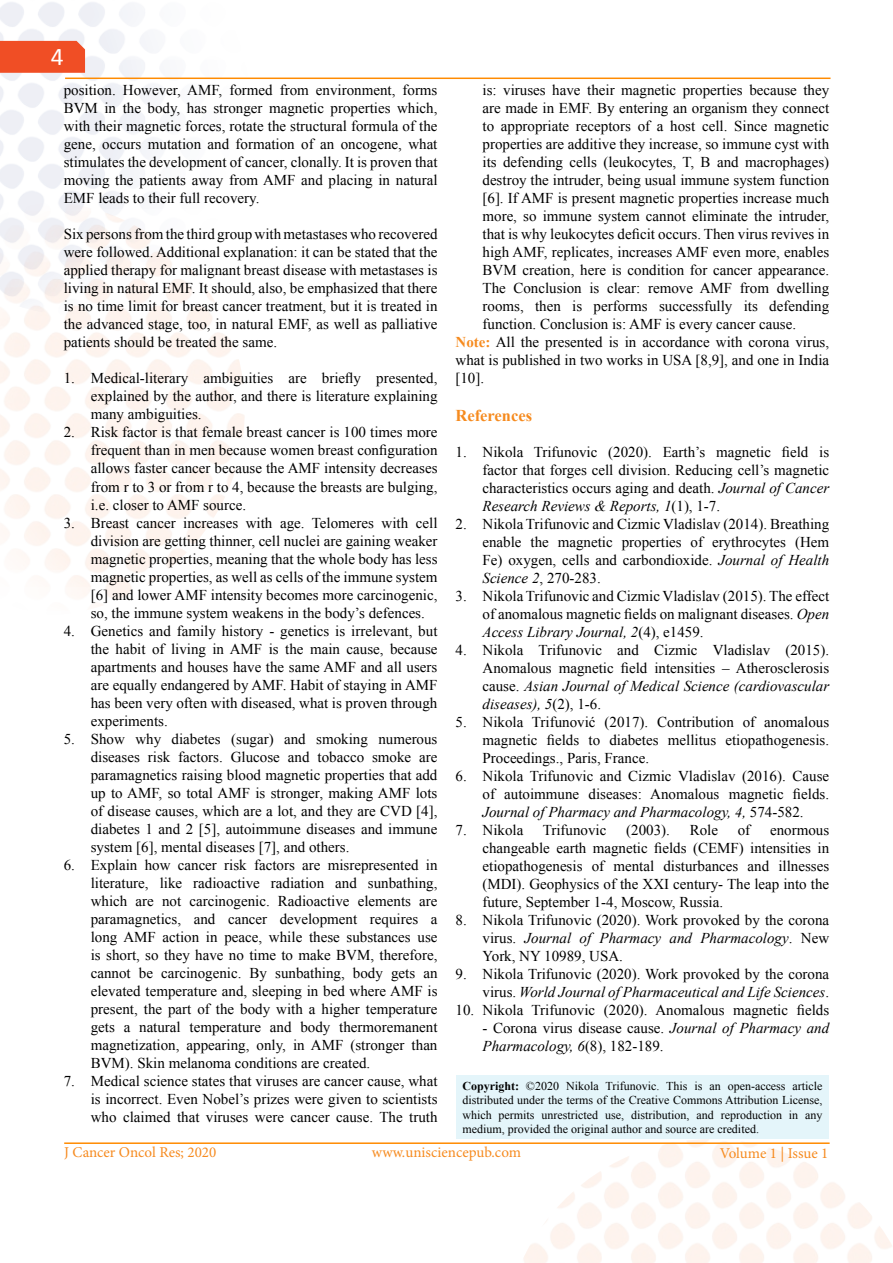
<style>
.page{position:relative;width:893px;height:1263px;background:#fff}
.page>*{position:absolute;margin:0;border:0;box-sizing:border-box;transform-origin:0 0}
.t1{font:25.5px "Calibri";color:#fff}
.t2{font:700 16.5px "Times New Roman";color:#f68b1f}
.t3{font:15px/18px "Times New Roman";color:#000;text-align:justify}
.t4{font:15px "Minion Pro";color:#f68b20}
.t5{font:12px/14.4px "Times New Roman";color:#000;text-align:justify}
.s1{font-weight:700;color:#f68b1f}
.s2{font-style:italic}
.s3{font-weight:700}
</style>
<div class="page">
<div style="left:0;top:41px;width:85px;height:32px;background:#f04e25"></div>
<hr style="left:64px;top:1142px;width:766px;height:2px;background:#ff8b01">
<hr style="left:65px;top:78px;width:765px;height:1px;background:#ff8b01">
<div style="left:456px;top:1076px;width:373px;height:63px;background:#e4f5fa"></div>
<h1 class="t1" style="left:51px;top:40px;width:14px">4</h1>
<p class="t3" style="left:64px;top:81px;width:375px">position. However, AMF, formed from environment, forms BVM in the body, has stronger magnetic properties which, with their magnetic forces, rotate the structural formula of the gene, occurs mutation and formation of an oncogene, what stimulates the development of cancer, clonally. It is proven that moving the patients away from AMF and placing in natural EMF leads to their full recovery.</p>
<p class="t3" style="left:64px;top:225px;width:375px">Six persons from the third group with metastases who recovered were followed. Additional explanation: it can be stated that the applied therapy for malignant breast disease with metastases is living in natural EMF. It should, also, be emphasized that there is no time limit for breast cancer treatment, but it is treated in the advanced stage, too, in natural EMF, as well as palliative patients should be treated the same.</p>
<p class="t3" style="left:91px;top:369px;width:348px;text-indent:-27px">1. Medical-literary ambiguities are briefly presented, explained by the author, and there is literature explaining many ambiguities.</p>
<p class="t3" style="left:91px;top:423px;width:348px;text-indent:-27px">2. Risk factor is that female breast cancer is 100 times more frequent than in men because women breast configuration allows faster cancer because the AMF intensity decreases from r to 3 or from r to 4, because the breasts are bulging, i.e. closer to AMF source.</p>
<p class="t3" style="left:91px;top:513px;width:348px;text-indent:-27px">3. Breast cancer increases with age. Telomeres with cell division are getting thinner, cell nuclei are gaining weaker magnetic properties, meaning that the whole body has less magnetic properties, as well as cells of the immune system [6] and lower AMF intensity becomes more carcinogenic, so, the immune system weakens in the body’s defences.</p>
<p class="t3" style="left:91px;top:621px;width:348px;text-indent:-27px">4. Genetics and family history - genetics is irrelevant, but the habit of living in AMF is the main cause, because apartments and houses have the same AMF and all users are equally endangered by AMF. Habit of staying in AMF has been very often with diseased, what is proven through experiments.</p>
<p class="t3" style="left:91px;top:729px;width:348px;text-indent:-27px">5. Show why diabetes (sugar) and smoking numerous diseases risk factors. Glucose and tobacco smoke are paramagnetics raising blood magnetic properties that add up to AMF, so total AMF is stronger, making AMF lots of disease causes, which are a lot, and they are CVD [4], diabetes 1 and 2 [5], autoimmune diseases and immune system [6], mental diseases [7], and others.</p>
<p class="t3" style="left:91px;top:855px;width:348px;text-indent:-27px">6. Explain how cancer risk factors are misrepresented in literature, like radioactive radiation and sunbathing, which are not carcinogenic. Radioactive elements are paramagnetics, and cancer development requires a long AMF action in peace, while these substances use is short, so they have no time to make BVM, therefore, cannot be carcinogenic. By sunbathing, body gets an elevated temperature and, sleeping in bed where AMF is present, the part of the body with a higher temperature gets a natural temperature and body thermoremanent magnetization, appearing, only, in AMF (stronger than BVM). Skin melanoma conditions are created.</p>
<p class="t3" style="left:91px;top:1071px;width:348px;text-indent:-27px">7. Medical science states that viruses are cancer cause, what is incorrect. Even Nobel’s prizes were given to scientists who claimed that viruses were cancer cause. The truth</p>
<p class="t3" style="left:482px;top:81px;width:348px">is: viruses have their magnetic properties because they</p>
<p class="t3" style="left:482px;top:99px;width:348px">are made in EMF. By entering an organism they connect</p>
<p class="t3" style="left:482px;top:117px;width:348px">to appropriate receptors of a host cell. Since magnetic</p>
<p class="t3" style="left:482px;top:135px;width:348px">properties are additive they increase, so immune cyst with</p>
<p class="t3" style="left:482px;top:153px;width:348px">its defending cells (leukocytes, T, B and macrophages)</p>
<p class="t3" style="left:482px;top:171px;width:348px">destroy the intruder, being usual immune system function</p>
<p class="t3" style="left:482px;top:189px;width:348px">[6]. If AMF is present magnetic properties increase much</p>
<p class="t3" style="left:482px;top:207px;width:348px">more, so immune system cannot eliminate the intruder,</p>
<p class="t3" style="left:482px;top:225px;width:348px">that is why leukocytes deficit occurs. Then virus revives in</p>
<p class="t3" style="left:482px;top:243px;width:348px">high AMF, replicates, increases AMF even more, enables</p>
<p class="t3" style="left:482px;top:261px;width:348px">BVM creation, here is condition for cancer appearance.</p>
<p class="t3" style="left:482px;top:279px;width:348px">The Conclusion is clear: remove AMF from dwelling</p>
<p class="t3" style="left:482px;top:297px;width:348px">rooms, then is performs successfully its defending</p>
<p class="t3" style="left:482px;top:315px;width:315px">function. Conclusion is: AMF is every cancer cause.</p>
<p class="t3" style="left:455px;top:333px;width:375px"><span class="s1">Note:</span> All the presented is in accordance with corona virus,</p>
<p class="t3" style="left:455px;top:351px;width:375px">what is published in two works in USA [8,9], and one in India</p>
<p class="t3" style="left:455px;top:369px;width:30px">[10].</p>
<p class="t2" style="left:455px;top:404px;width:78px">References</p>
<p class="t3" style="left:482px;top:443px;width:348px;text-indent:-27px">1. Nikola Trifunovic (2020). Earth’s magnetic field is factor that forges cell division. Reducing cell’s magnetic characteristics occurs aging and death. <span class="s2">Journal of Cancer Research Reviews &amp; Reports, 1</span>(1), 1-7.</p>
<p class="t3" style="left:482px;top:515px;width:348px;text-indent:-27px">2. Nikola Trifunovic and Cizmic Vladislav (2014). Breathing enable the magnetic properties of erythrocytes (Hem Fe) oxygen, cells and carbondioxide. <span class="s2">Journal of Health Science 2</span>, 270-283.</p>
<p class="t3" style="left:482px;top:587px;width:348px;text-indent:-27px">3. Nikola Trifunovic and Cizmic Vladislav (2015). The effect of anomalous magnetic fields on malignant diseases. <span class="s2">Open Access Library Journal, 2</span>(4), e1459.</p>
<p class="t3" style="left:482px;top:641px;width:348px;text-indent:-27px">4. Nikola Trifunovic and Cizmic Vladislav (2015).<br>Anomalous magnetic field intensities – Atherosclerosis cause. <span class="s2">Asian Journal of Medical Science (cardiovascular diseases), 5</span>(2), 1-6.</p>
<p class="t3" style="left:482px;top:713px;width:348px;text-indent:-27px">5. Nikola Trifunović (2017). Contribution of anomalous magnetic fields to diabetes mellitus etiopathogenesis.<br>Proceedings., Paris, France.</p>
<p class="t3" style="left:482px;top:767px;width:348px;text-indent:-27px">6. Nikola Trifunovic and Cizmic Vladislav (2016). Cause of autoimmune diseases: Anomalous magnetic fields.<br><span class="s2">Journal of Pharmacy and Pharmacology, 4,</span> 574-582.</p>
<p class="t3" style="left:455px;top:821px;width:69px">7. Nikola</p>
<p class="t3" style="left:543px;top:821px;width:65px">Trifunovic</p>
<p class="t3" style="left:626px;top:821px;width:45px">(2003).</p>
<p class="t3" style="left:690px;top:821px;width:30px">Role</p>
<p class="t3" style="left:738px;top:821px;width:14px">of</p>
<p class="t3" style="left:482px;top:821px;width:348px;text-indent:288px">enormous changeable earth magnetic fields (CEMF) intensities in etiopathogenesis of mental disturbances and illnesses (MDI). Geophysics of the XXI century- The leap into the future, September 1-4, Moscow, Russia.</p>
<p class="t3" style="left:482px;top:911px;width:348px;text-indent:-27px">8. Nikola Trifunovic (2020). Work provoked by the corona virus. <span class="s2">Journal of Pharmacy and Pharmacology</span>. New York, NY 10989, USA.</p>
<p class="t3" style="left:455px;top:965px;width:375px;text-align:right">9. Nikola Trifunovic (2020). Work provoked by the corona virus. <span class="s2">World Journal of Pharmaceutical and Life Sciences</span>.</p>
<p class="t3" style="left:455px;top:1001px;width:375px">10. Nikola Trifunovic (2020). Anomalous magnetic fields</p>
<p class="t3" style="left:482px;top:1019px;width:348px">- Corona virus disease cause. <span class="s2">Journal of Pharmacy and<br>Pharmacology, 6</span>(8), 182-189.</p>
<p class="t5" style="left:462px;top:1078px;width:362px"><span class="s3">Copyright:</span> ©2020 Nikola Trifunovic. This is an open-access article distributed under the terms of the Creative Commons Attribution License, which permits unrestricted use, distribution, and reproduction in any medium, provided the original author and source are credited.</p>
<p class="t4" style="left:64px;top:1142px;width:154px">J Cancer Oncol Res; 2020</p>
<p class="t4" style="left:372px;top:1142px;width:151px">www.unisciencepub.com</p>
<p class="t4" style="left:720px;top:1143px;width:110px">Volume 1 | Issue 1</p>
</div>
